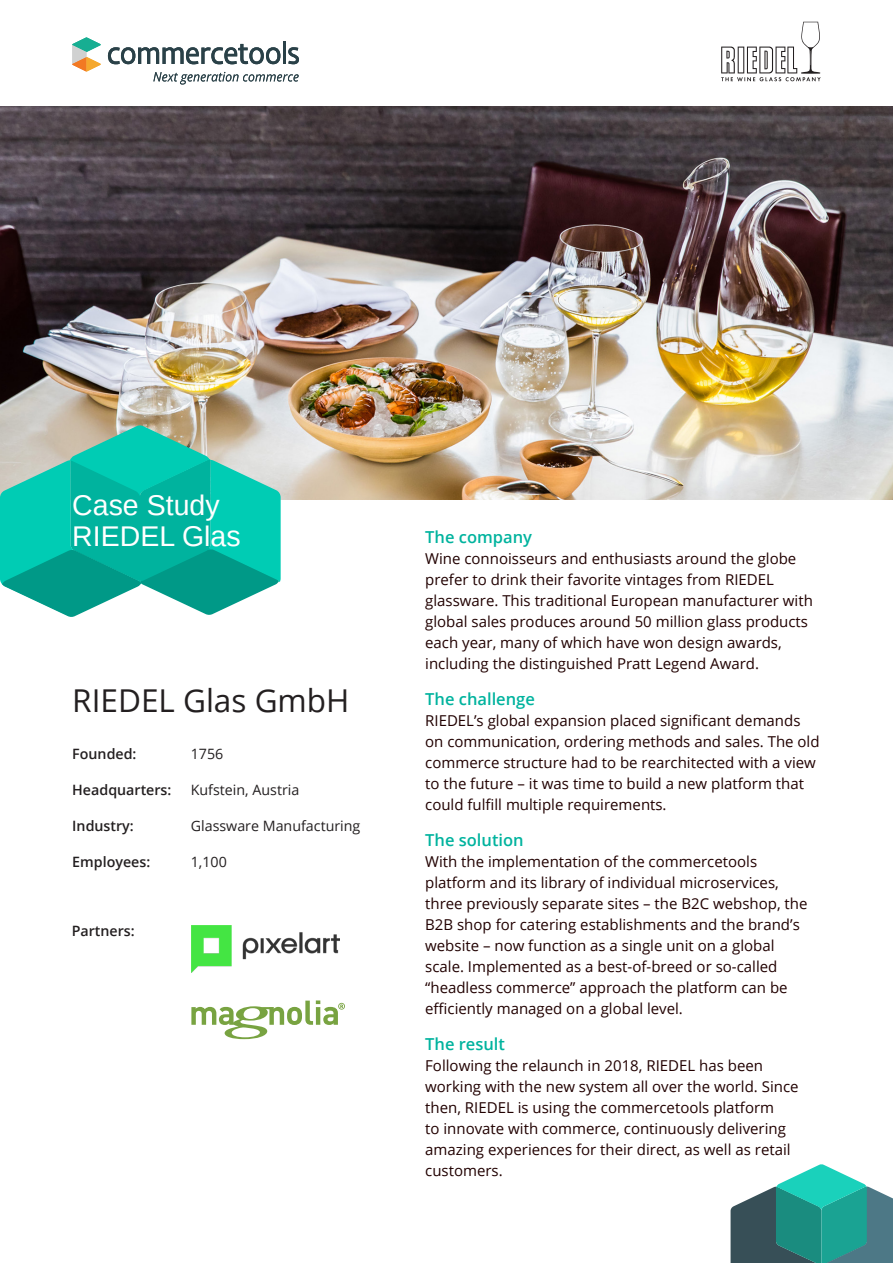
<style>
.page{position:relative;width:893px;height:1263px;background:#fff}
.page>*{position:absolute;margin:0;border:0;box-sizing:border-box;transform-origin:0 0}
.t1{font:31.5px "Open Sans";color:#231f20}
.t2{font:28.5px/31.5px "Arimo";color:#fff}
.t3{font:600 16.5px "Open Sans";color:#00b39e}
.t4{font:15px/21px "Open Sans";color:#210000}
.t5{font:600 14.25px "Open Sans";color:#231f20}
.t6{font:14.25px "Open Sans";color:#231f20}
</style>
<div class="page">
<svg style="left:108px;top:44px;width:172px;height:20px"></svg>
<hr style="left:283px;top:42px;width:3px;height:22px;background:#2a4148">
<svg style="left:288px;top:47px;width:11px;height:17px"></svg>
<svg style="left:72px;top:37px;width:29px;height:35px"></svg>
<svg style="left:153px;top:72px;width:146px;height:12px"></svg>
<img style="left:0;top:107px;width:893px;height:393px">
<svg style="left:0;top:425px;width:281px;height:192px;background:#3bc0ae"></svg>
<svg style="left:731px;top:1164px;width:162px;height:99px"></svg>
<svg style="left:721px;top:22px;width:100px;height:59px"></svg>
<img style="left:191px;top:925px;width:148px;height:47px">
<svg style="left:191px;top:1000px;width:154px;height:39px"></svg>
<h2 class="t2" style="left:72px;top:489px;width:170px">Case Study<br>RIEDEL Glas</h2>
<h1 class="t1" style="left:72px;top:678px;width:279px">RIEDEL Glas GmbH</h1>
<p class="t5" style="left:72px;top:743px;width:66px">Founded:</p>
<p class="t5" style="left:72px;top:779px;width:101px">Headquarters:</p>
<p class="t5" style="left:72px;top:815px;width:63px">Industry:</p>
<p class="t5" style="left:72px;top:851px;width:80px">Employees:</p>
<p class="t6" style="left:191px;top:743px;width:34px">1756</p>
<p class="t6" style="left:191px;top:779px;width:110px">Kufstein, Austria</p>
<p class="t6" style="left:191px;top:815px;width:171px">Glassware Manufacturing</p>
<p class="t6" style="left:191px;top:851px;width:38px">1,100</p>
<p class="t5" style="left:72px;top:921px;width:65px">Partners:</p>
<p class="t3" style="left:425px;top:525px;width:108px">The company</p>
<p class="t4" style="left:425px;top:548px;width:389px">Wine connoisseurs and enthusiasts around the globe prefer to drink their favorite vintages from RIEDEL glassware. This traditional European manufacturer with global sales produces around 50 million glass products each year, many of which have won design awards, including the distinguished Pratt Legend Award.</p>
<p class="t3" style="left:425px;top:687px;width:111px">The challenge</p>
<p class="t4" style="left:425px;top:710px;width:396px">RIEDEL’s global expansion placed significant demands on communication, ordering methods and sales. The old commerce structure had to be rearchitected with a view to the future – it was time to build a new platform that could fulfill multiple requirements.</p>
<p class="t3" style="left:425px;top:828px;width:100px">The solution</p>
<p class="t4" style="left:425px;top:851px;width:384px">With the implementation of the commercetools platform and its library of individual microservices, three previously separate sites – the B2C webshop, the B2B shop for catering establishments and the brand’s website – now function as a single unit on a global scale. Implemented as a best-of-breed or so-called “headless commerce” approach the platform can be efficiently managed on a global level.</p>
<p class="t3" style="left:425px;top:1032px;width:81px">The result</p>
<p class="t4" style="left:425px;top:1055px;width:375px">Following the relaunch in 2018, RIEDEL has been working with the new system all over the world. Since then, RIEDEL is using the commercetools platform<br>to innovate with commerce, continuously delivering amazing experiences for their direct, as well as retail customers.</p>
</div>
